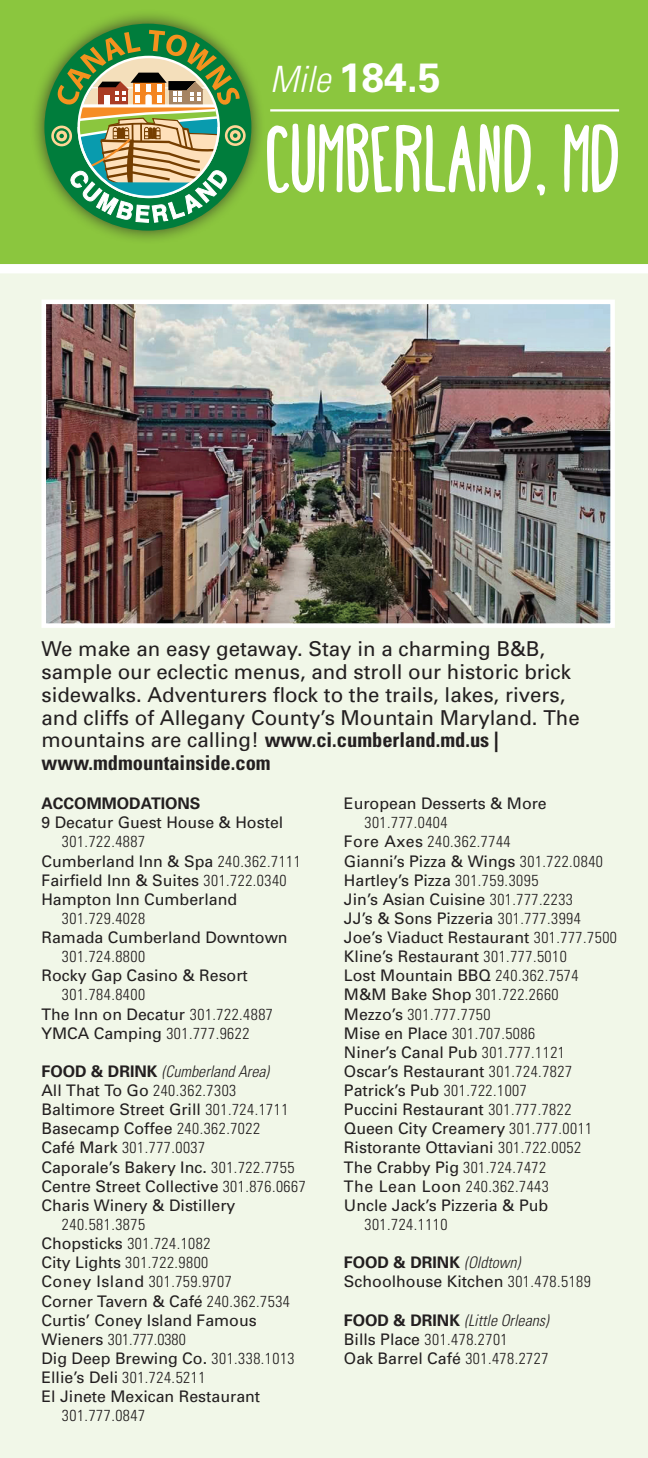
<style>
.page{position:relative;width:648px;height:1458px;background:#fff}
.page>*{position:absolute;margin:0;border:0;box-sizing:border-box;transform-origin:0 0}
.t1{font:condensed 91.12px "Happy Fox";letter-spacing:.02em;color:#fff}
.t2{font:700 40.73px "Univers";color:#fff}
.t3{font:20.47px/22.7px "Univers";color:#231f20}
.t4{font:15.97px/19.1px "Univers";color:#231f20}
.t5{font:300 condensed 15.97px/19.1px "Univers";letter-spacing:.03em;color:#231f20}
.t6{font:italic 300 condensed 15.97px "Univers";color:#231f20}
.t7{font:300 condensed 15.97px "Univers";color:#231f20}
.t8{font:700 15.97px "Univers";color:#231f20}
.s1{font-weight:300;font-style:italic;font-stretch:condensed;font-size:36.23px}
.s2{font-weight:700;font-stretch:condensed}
.s3{font-weight:300;font-stretch:condensed}
.s4{font-weight:400;font-stretch:normal}
.s5{font-weight:700;font-style:normal;font-stretch:normal}
.s6{font-weight:700}
.s7{font-weight:300;font-style:italic;font-stretch:condensed}
.s8{font-weight:700;font-stretch:normal}
.s9{font-style:italic}
</style>
<div class="page">
<div style="left:0;top:0;width:648px;height:264px;background:#8bc63e"></div>
<div style="left:0;top:264px;width:648px;height:1194px;background:#f1f7e8"></div>
<div style="left:30px;top:9px;width:236px;height:236px;background:#231f20;opacity:.75"></div>
<div style="left:44px;top:24px;width:207px;height:207px;background:#007d3c;border-radius:50%"></div>
<svg style="left:51px;top:30px;width:195px;height:197px"></svg>
<hr style="left:270px;top:109px;width:349px;height:3px;background:#fff">
<img style="left:47px;top:306px;width:562px;height:316px">
<div style="left:41px;top:300px;width:574px;height:328px;border:5px solid #fff"></div>
<div style="left:0;top:264px;width:648px;height:9px;background:#fff"></div>
<p class="t2" style="left:270px;top:54px;width:172px"><span class="s1">Mile</span> 184.5</p>
<p class="t1" style="left:267px;top:103px;width:354px">CUMBERLAND, MD</p>
<p class="t3" style="left:41px;top:638px;width:540px">We make an easy getaway. Stay in a charming B&amp;B, sample our eclectic menus, and stroll our historic brick sidewalks. Adventurers flock to the trails, lakes, rivers, and cliffs of Allegany County’s Mountain Maryland. The mountains are calling! <span class="s2">www.ci.cumberland.md.us | www.mdmountainside.com</span></p>
<p class="t8" style="left:41px;top:794px;width:161px">ACCOMMODATIONS</p>
<p class="t4" style="left:41px;top:813px;width:243px">9 Decatur Guest House &amp; Hostel</p>
<p class="t5" style="left:62px;top:832px;width:85px">301.722.4887</p>
<p class="t4" style="left:41px;top:852px;width:261px">Cumberland Inn &amp; Spa <span class="s3">240.362.7111</span></p>
<p class="t4" style="left:41px;top:871px;width:247px">Fairfield Inn &amp; Suites <span class="s3">301.722.0340</span></p>
<p class="t4" style="left:41px;top:890px;width:197px">Hampton Inn Cumberland</p>
<p class="t5" style="left:62px;top:909px;width:85px">301.729.4028</p>
<p class="t4" style="left:41px;top:928px;width:248px">Ramada Cumberland Downtown</p>
<p class="t5" style="left:62px;top:947px;width:85px">301.724.8800</p>
<p class="t4" style="left:41px;top:966px;width:208px">Rocky Gap Casino &amp; Resort</p>
<p class="t5" style="left:62px;top:985px;width:85px">301.784.8400</p>
<p class="t4" style="left:41px;top:1005px;width:233px">The Inn on Decatur <span class="s3">301.722.4887</span></p>
<p class="t5" style="left:41px;top:1024px;width:210px"><span class="s4">YMCA Camping</span> 301.777.9622</p>
<p class="t6" style="left:41px;top:1062px;width:229px"><span class="s5">FOOD &amp; DRINK</span> (Cumberland Area)</p>
<p class="t5" style="left:41px;top:1081px;width:196px"><span class="s4">All That To Go</span> 240.362.7303</p>
<p class="t4" style="left:41px;top:1100px;width:249px">Baltimore Street Grill <span class="s3">301.724.1711</span></p>
<p class="t4" style="left:41px;top:1119px;width:220px">Basecamp Coffee <span class="s3">240.362.7022</span></p>
<p class="t5" style="left:41px;top:1138px;width:165px"><span class="s4">Café Mark</span> 301.777.0037</p>
<p class="t4" style="left:41px;top:1158px;width:254px">Caporale’s Bakery Inc. <span class="s3">301.722.7755</span></p>
<p class="t4" style="left:41px;top:1177px;width:266px">Centre Street Collective <span class="s3">301.876.0667</span></p>
<p class="t4" style="left:41px;top:1196px;width:196px">Charis Winery &amp; Distillery</p>
<p class="t5" style="left:62px;top:1215px;width:85px">240.581.3875</p>
<p class="t5" style="left:41px;top:1234px;width:171px"><span class="s4">Chopsticks</span> 301.724.1082</p>
<p class="t5" style="left:41px;top:1253px;width:168px"><span class="s4">City Lights</span> 301.722.9800</p>
<p class="t5" style="left:41px;top:1272px;width:192px"><span class="s4">Coney Island</span> 301.759.9707</p>
<p class="t4" style="left:41px;top:1291px;width:250px">Corner Tavern &amp; Café <span class="s3">240.362.7534</span></p>
<p class="t4" style="left:41px;top:1311px;width:217px">Curtis’ Coney Island Famous</p>
<p class="t7" style="left:41px;top:1330px;width:146px"><span class="s4">Wieners</span> 301.777.0380</p>
<p class="t4" style="left:41px;top:1349px;width:255px">Dig Deep Brewing Co. <span class="s3">301.338.1013</span></p>
<p class="t5" style="left:41px;top:1368px;width:165px"><span class="s4">Ellie’s Deli</span> 301.724.5211</p>
<p class="t4" style="left:41px;top:1387px;width:220px">El Jinete Mexican Restaurant</p>
<p class="t5" style="left:62px;top:1406px;width:85px">301.777.0847</p>
<p class="t4" style="left:344px;top:794px;width:204px">European Desserts &amp; More</p>
<p class="t5" style="left:364px;top:813px;width:85px">301.777.0404</p>
<p class="t5" style="left:344px;top:832px;width:168px"><span class="s4">Fore Axes</span> 240.362.7744</p>
<p class="t4" style="left:344px;top:852px;width:261px">Gianni’s Pizza &amp; Wings <span class="s3">301.722.0840</span></p>
<p class="t4" style="left:344px;top:871px;width:196px">Hartley’s Pizza <span class="s3">301.759.3095</span></p>
<p class="t4" style="left:344px;top:890px;width:230px">Jin’s Asian Cuisine <span class="s3">301.777.2233</span></p>
<p class="t4" style="left:344px;top:909px;width:238px">JJ’s &amp; Sons Pizzeria <span class="s3">301.777.3994</span></p>
<p class="t4" style="left:344px;top:928px;width:275px">Joe’s Viaduct Restaurant <span class="s3">301.777.7500</span></p>
<p class="t4" style="left:344px;top:947px;width:224px">Kline’s Restaurant <span class="s3">301.777.5010</span></p>
<p class="t4" style="left:344px;top:966px;width:236px">Lost Mountain BBQ <span class="s3">240.362.7574</span></p>
<p class="t5" style="left:344px;top:985px;width:216px"><span class="s4">M&amp;M Bake Shop</span> 301.722.2660</p>
<p class="t5" style="left:344px;top:1004px;width:148px"><span class="s4">Mezzo’s</span> 301.777.7750</p>
<p class="t5" style="left:344px;top:1024px;width:193px"><span class="s4">Mise en Place</span> 301.707.5086</p>
<p class="t4" style="left:344px;top:1043px;width:223px">Niner’s Canal Pub <span class="s3">301.777.1121</span></p>
<p class="t4" style="left:344px;top:1062px;width:230px">Oscar’s Restaurant <span class="s3">301.724.7827</span></p>
<p class="t4" style="left:344px;top:1081px;width:184px">Patrick’s Pub <span class="s3">301.722.1007</span></p>
<p class="t4" style="left:344px;top:1100px;width:229px">Puccini Restaurant <span class="s3">301.777.7822</span></p>
<p class="t4" style="left:344px;top:1119px;width:250px">Queen City Creamery <span class="s3">301.777.0011</span></p>
<p class="t4" style="left:344px;top:1138px;width:239px">Ristorante Ottaviani <span class="s3">301.722.0052</span></p>
<p class="t4" style="left:344px;top:1158px;width:204px">The Crabby Pig <span class="s3">301.724.7472</span></p>
<p class="t5" style="left:344px;top:1177px;width:206px"><span class="s4">The Lean Loon</span> 240.362.7443</p>
<p class="t4" style="left:344px;top:1196px;width:206px">Uncle Jack’s Pizzeria &amp; Pub</p>
<p class="t5" style="left:364px;top:1215px;width:85px">301.724.1110</p>
<p class="t4" style="left:344px;top:1253px;width:248px"><span class="s6">FOOD &amp; DRINK</span> <span class="s7">(Oldtown)<br></span>Schoolhouse Kitchen <span class="s3">301.478.5189</span></p>
<p class="t5" style="left:344px;top:1310px;width:206px"><span class="s8">FOOD &amp; DRINK</span> <span class="s9">(Little Orleans)<br></span><span class="s4">Bills Place</span> 301.478.2701<br><span class="s4">Oak Barrel Café</span> 301.478.2727</p>
</div>
